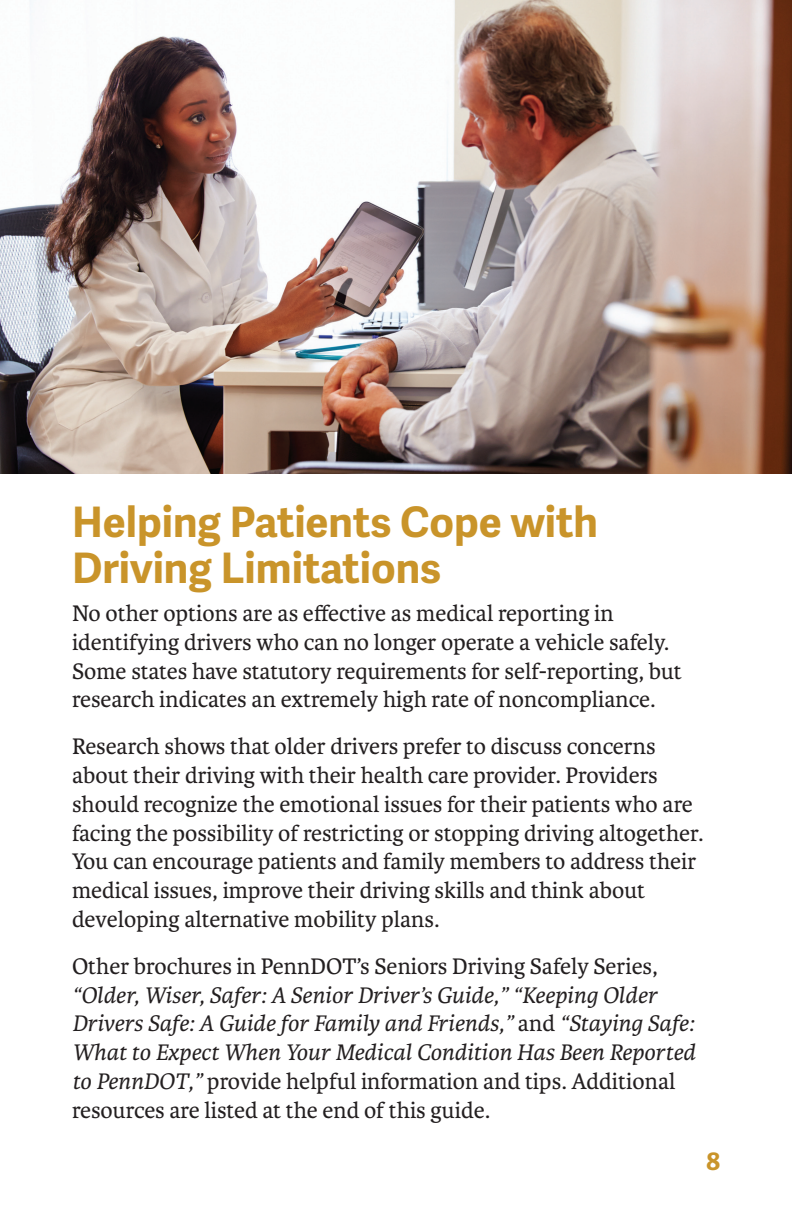
<style>
.page{position:relative;width:792px;height:1224px;background:#fff}
.page>*{position:absolute;margin:0;border:0;box-sizing:border-box;transform-origin:0 0}
.t1{font:700 42px/46px "Adelle Sans";color:#c9942a}
.t2{font:24px/28.8px "Karmina";color:#231f20}
.t3{font:italic 24px/28.8px "Karmina";color:#231f20}
.t4{font:700 24px "Adelle Sans";color:#c9942a}
.s1{font-style:normal}
</style>
<div class="page">
<img style="left:0;top:0;width:792px;height:473px">
<h1 class="t1" style="left:72px;top:500px;width:527px">Helping Patients Cope with<br>Driving Limitations</h1>
<p class="t2" style="left:72px;top:599px;width:611px">No other options are as effective as medical reporting in identifying drivers who can no longer operate a vehicle safely.<br>Some states have statutory requirements for self-reporting, but research indicates an extremely high rate of noncompliance.</p>
<p class="t2" style="left:72px;top:732px;width:633px">Research shows that older drivers prefer to discuss concerns about their driving with their health care provider. Providers should recognize the emotional issues for their patients who are facing the possibility of restricting or stopping driving altogether.<br>You can encourage patients and family members to address their medical issues, improve their driving skills and think about developing alternative mobility plans.</p>
<p class="t2" style="left:72px;top:952px;width:587px">Other brochures in PennDOT’s Seniors Driving Safely Series,</p>
<p class="t3" style="left:72px;top:981px;width:625px">“Older, Wiser, Safer: A Senior Driver’s Guide,” “Keeping Older Drivers Safe: A Guide for Family and Friends,” <span class="s1">and</span> “Staying Safe:<br>What to Expect When Your Medical Condition Has Been Reported to PennDOT,” <span class="s1">provide helpful information and tips. Additional resources are listed at the end of this guide.</span></p>
<p class="t4" style="left:706px;top:1147px;width:15px">8</p>
</div>
